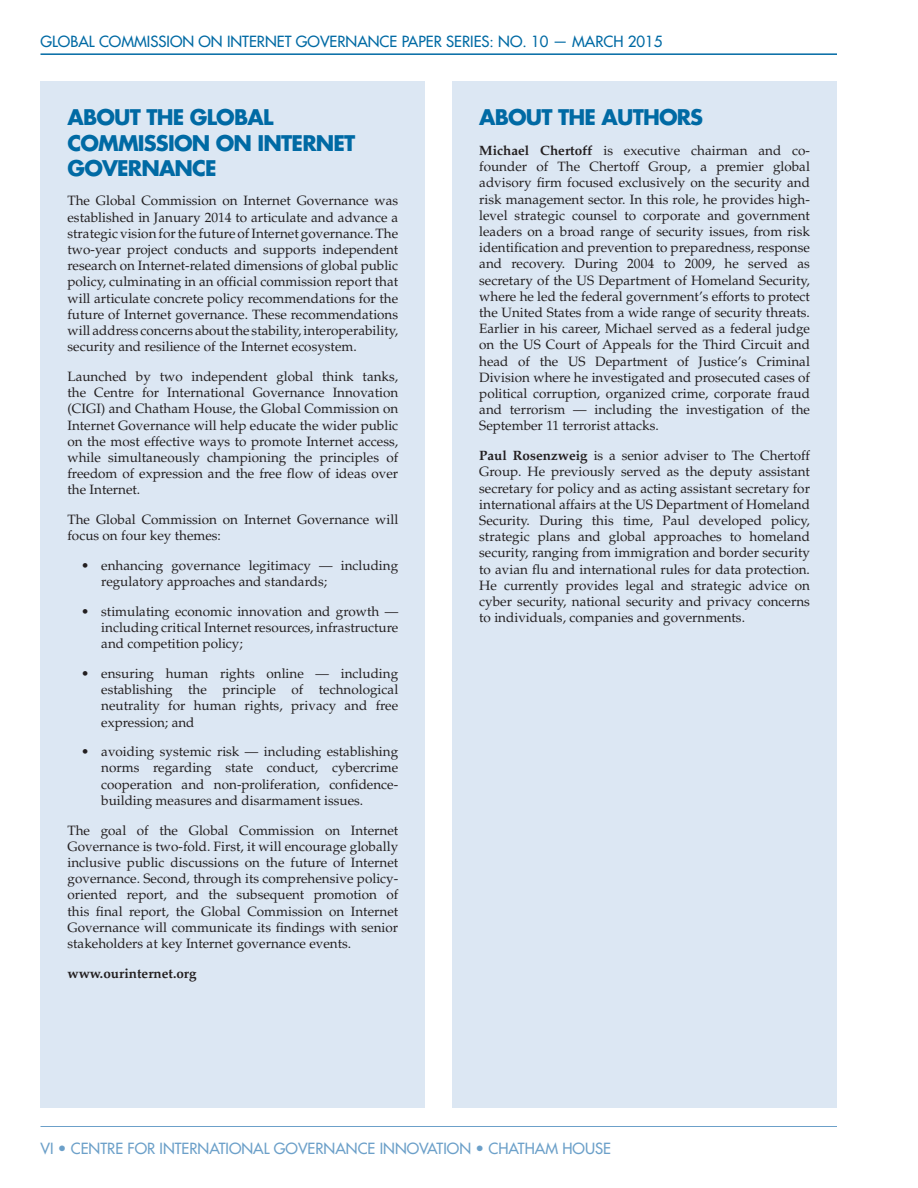
<style>
.page{position:relative;width:918px;height:1188px;background:#fff}
.page>*{position:absolute;margin:0;border:0;box-sizing:border-box;transform-origin:0 0}
.Heading_1{font:700 21px/25.2px "Futura Std";letter-spacing:-.04em;color:#006aa4}
.t1{font:500 15px "Futura Std";color:#006aa4}
.t2{font:500 15px "Futura Std";color:#6ca0c9}
.t3{font:13.5px/16.2px "Palatino LT Std";color:#231f20;text-align:justify}
.t4{font:700 13.5px "Palatino LT Std";color:#231f20}
.s1{font-weight:700}
</style>
<div class="page">
<hr style="left:40px;top:53px;width:797px;height:2px;background:#006aa4">
<hr style="left:40px;top:1126px;width:797px;height:1px;background:#6ca0c9">
<div style="left:452px;top:81px;width:385px;height:1026px;background:#dce7f3"></div>
<div style="left:40px;top:81px;width:385px;height:1026px;background:#dce7f3"></div>
<p class="t1" style="left:40px;top:32px;width:377px">GLOBAL COMMISSION ON INTERNET GOVERNANCE PAPER</p>
<p class="t1" style="left:446px;top:32px;width:16px">SERIES</p>
<p class="t1" style="left:490px;top:32px;width:106px">: NO. 10 — MARC</p>
<p class="t1" style="left:614px;top:32px;width:51px">H 2015</p>
<p class="Heading_1" style="left:68px;top:105px;width:289px">ABOUT THE GLOBAL<br>COMMISSION ON INTERNET<br>GOVERNANCE</p>
<p class="t3" style="left:68px;top:193px;width:332px">The Global Commission on Internet Governance was established in January 2014 to articulate and advance a strategic vision for the future of Internet governance. The two-year project conducts and supports independent research on Internet-related dimensions of global public policy, culminating in an official commission report that will articulate concrete policy recommendations for the future of Internet governance. These recommendations will address concerns about the stability, interoperability, security and resilience of the Internet ecosystem.</p>
<p class="t3" style="left:68px;top:368px;width:332px">Launched by two independent global think tanks, the Centre for International Governance Innovation (CIGI) and Chatham House, the Global Commission on Internet Governance will help educate the wider public on the most effective ways to promote Internet access, while simultaneously championing the principles of freedom of expression and the free flow of ideas over the Internet.</p>
<p class="t3" style="left:68px;top:512px;width:332px">The Global Commission on Internet Governance will focus on four key themes:</p>
<p class="t3" style="left:101px;top:557px;width:299px;text-indent:-20px">• enhancing governance legitimacy — including regulatory approaches and standards;</p>
<p class="t3" style="left:101px;top:603px;width:299px;text-indent:-20px">• stimulating economic innovation and growth — including critical Internet resources, infrastructure and competition policy;</p>
<p class="t3" style="left:101px;top:665px;width:299px;text-indent:-20px">• ensuring human rights online — including establishing the principle of technological neutrality for human rights, privacy and free expression; and</p>
<p class="t3" style="left:101px;top:744px;width:299px;text-indent:-20px">• avoiding systemic risk — including establishing norms regarding state conduct, cybercrime cooperation and non-proliferation, confidence&shy;building measures and disarmament issues.</p>
<p class="t3" style="left:68px;top:822px;width:332px">The goal of the Global Commission on Internet Governance is two-fold. First, it will encourage globally inclusive public discussions on the future of Internet governance. Second, through its comprehensive policy&shy;oriented report, and the subsequent promotion of this final report, the Global Commission on Internet Governance will communicate its findings with senior stakeholders at key Internet governance events.</p>
<p class="t4" style="left:68px;top:965px;width:131px">www.ourinternet.org</p>
<p class="Heading_1" style="left:479px;top:105px;width:225px">ABOUT THE AUTHORS</p>
<p class="t3" style="left:479px;top:143px;width:332px"><span class="s1">Michael Chertoff</span> is executive chairman and co&shy;founder of The Chertoff Group, a premier global advisory firm focused exclusively on the security and risk management sector. In this role, he provides high&shy;level strategic counsel to corporate and government leaders on a broad range of security issues, from risk identification and prevention to preparedness, response and recovery. During 2004 to 2009, he served as secretary of the US Department of Homeland Security, where he led the federal government’s efforts to protect the United States from a wide range of security threats.<br>Earlier in his career, Michael served as a federal judge on the US Court of Appeals for the Third Circuit and head of the US Department of Justice’s Criminal Division where he investigated and prosecuted cases of political corruption, organized crime, corporate fraud and terrorism — including the investigation of the September 11 terrorist attacks.</p>
<p class="t3" style="left:479px;top:448px;width:332px"><span class="s1">Paul Rosenzweig</span> is a senior adviser to The Chertoff Group. He previously served as the deputy assistant secretary for policy and as acting assistant secretary for international affairs at the US Department of Homeland Security. During this time, Paul developed policy, strategic plans and global approaches to homeland security, ranging from immigration and border security to avian flu and international rules for data protection.<br>He currently provides legal and strategic advice on cyber security, national security and privacy concerns to individuals, companies and governments.</p>
<p class="t2" style="left:40px;top:1139px;width:572px">VI • CENTRE FOR INTERNATIONAL GOVERNANCE INNOVATION • CHATHAM HOUSE</p>
</div>
